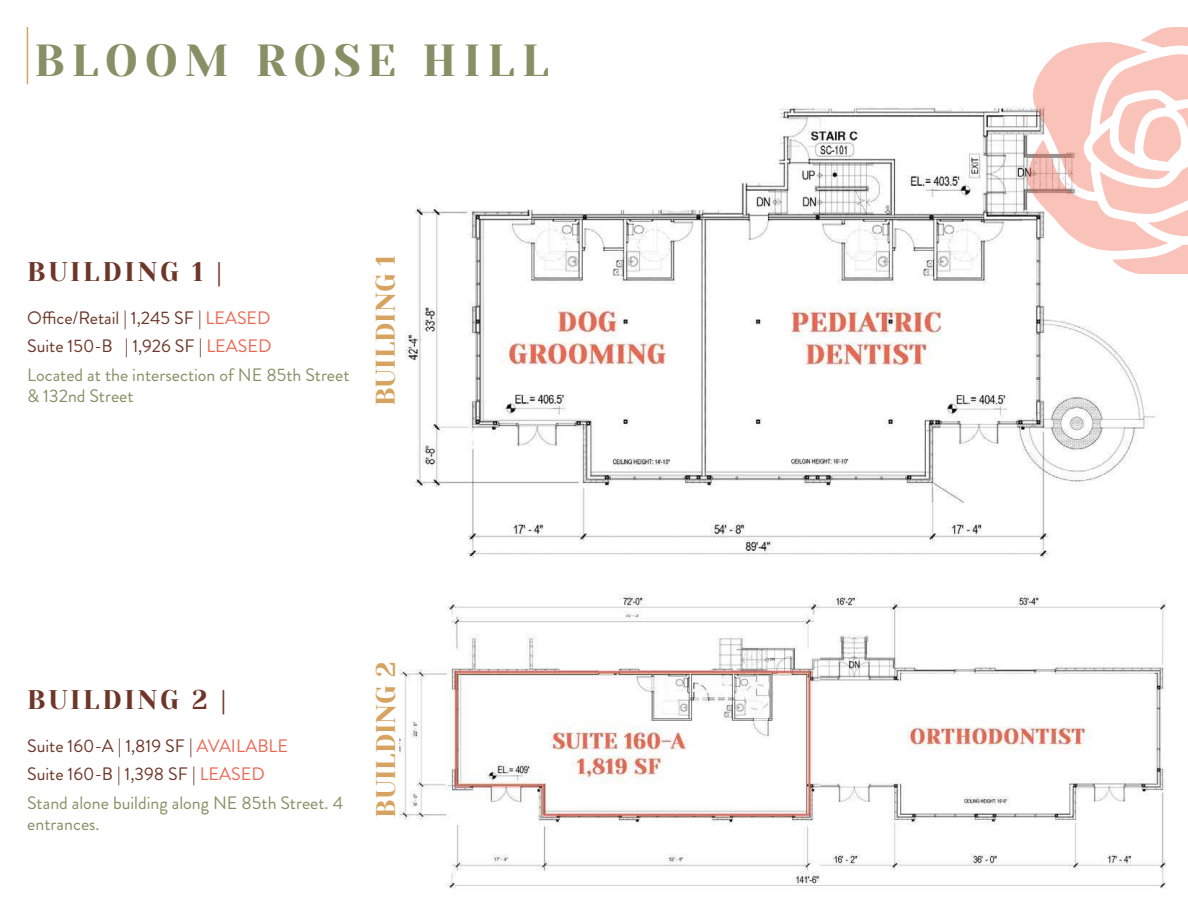
<style>
.page{position:relative;width:1188px;height:918px;background:#fff}
.page>*{position:absolute;margin:0;border:0;box-sizing:border-box;transform-origin:0 0}
.t1{font:45px "Yeseva One";letter-spacing:.15em;color:#898f65}
.t2{font:27px "Yeseva One";letter-spacing:.1em;color:#6d3628}
.t3{font:27px "Yeseva One";color:#d6a360}
.t4{font:18px "Brandon Grotesque";color:#6d3628}
.t5{font:18px/21.6px "Brandon Grotesque";color:#898f65}
.s1{color:#ea6852}
</style>
<div class="page">
<img style="left:405px;top:106px;width:751px;height:454px">
<hr style="left:27px;top:27px;width:1px;height:57px;background:#d6a360">
<svg style="left:1027px;top:27px;width:161px;height:247px"></svg>
<img style="left:400px;top:594px;width:766px;height:295px">
<p class="t1" style="left:34px;top:34px;width:517px">BLOOM ROSE HILL</p>
<p class="t2" style="left:27px;top:256px;width:197px">BUILDING 1 |</p>
<p class="t4" style="left:27px;top:306px;width:245px">Office/Retail | 1,245 SF | <span class="s1">LEASED</span></p>
<p class="t4" style="left:27px;top:334px;width:246px">Suite 150-B | 1,926 SF | <span class="s1">LEASED</span></p>
<p class="t5" style="left:27px;top:364px;width:324px">Located at the intersection of NE 85th Street &amp; 132nd Street</p>
<p class="t3" style="left:369px;top:406px;width:153px;rotate:-90deg">BUILDING 1</p>
<p class="t2" style="left:27px;top:684px;width:201px">BUILDING 2 |</p>
<p class="t4" style="left:27px;top:734px;width:262px">Suite 160-A | 1,819 SF | <span class="s1">AVAILABLE</span></p>
<p class="t4" style="left:27px;top:762px;width:239px">Suite 160-B | 1,398 SF | <span class="s1">LEASED</span></p>
<p class="t5" style="left:27px;top:792px;width:317px">Stand alone building along NE 85th Street. 4 entrances.</p>
<p class="t3" style="left:370px;top:818px;width:158px;rotate:-90deg">BUILDING 2</p>
</div>
